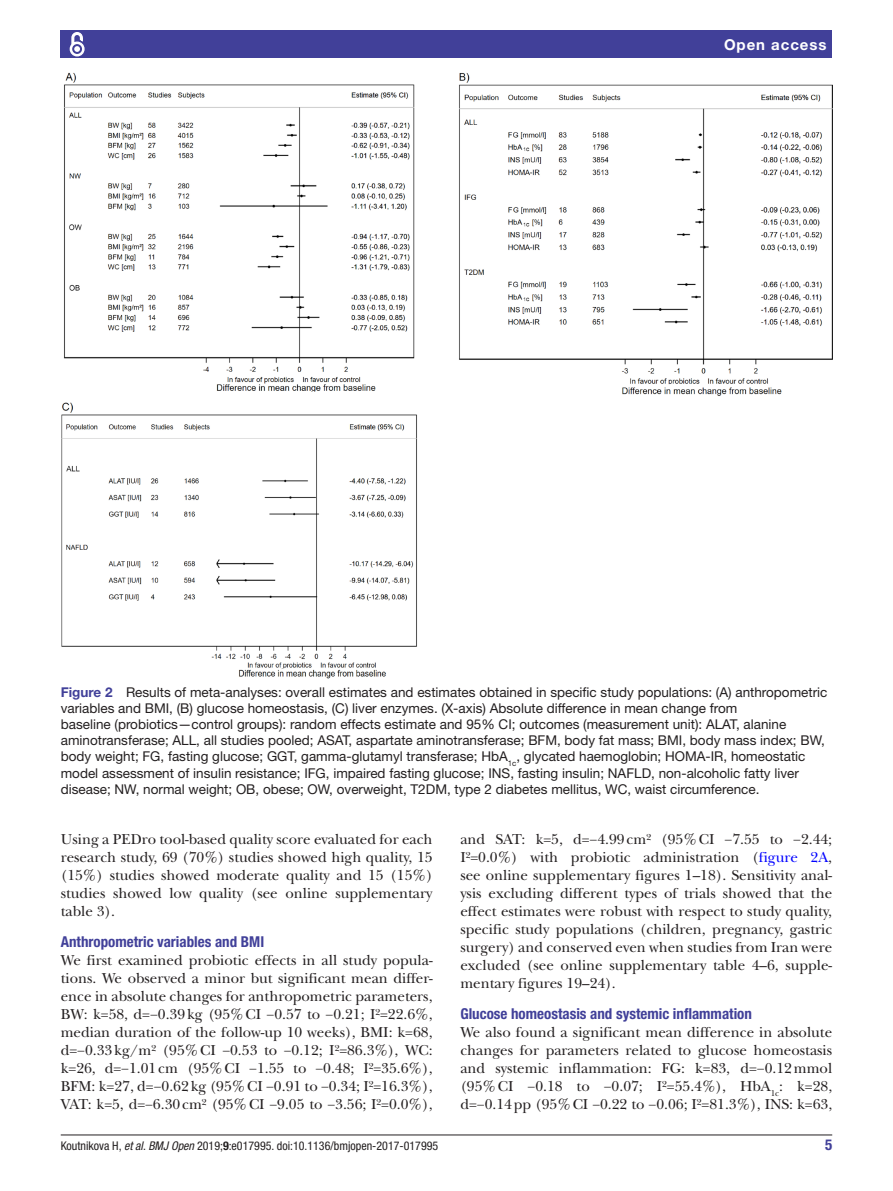
<style>
.page{position:relative;width:893px;height:1191px;background:#fff}
.page>*{position:absolute;margin:0;border:0;box-sizing:border-box;transform-origin:0 0}
.t1{font:15px/18px "New Baskerville";color:#231f20;text-align:justify}
.t2{font:700 condensed 15px "Helvetica Neue LT Std";color:#414099}
.t3{font:700 15px "Helvetica Neue LT Std";letter-spacing:.065em;color:#fff}
.t4{font:13.5px/16.2px "Helvetica Neue LT Std";color:#231f20}
.t5{font:condensed 12px "Helvetica Neue LT Std";color:#231f20}
.s1{font-weight:700;color:#414099}
.s2{color:#00f}
.s3{font-style:italic}
.s4{font-weight:700}
</style>
<div class="page">
<hr style="left:61px;top:1134px;width:771px;height:1px;background:#231f20">
<div style="left:61px;top:31px;width:771px;height:27px;background:#414099"></div>
<svg style="left:69px;top:32px;width:16px;height:25px"></svg>
<img style="left:61px;top:73px;width:771px;height:606px">
<p class="t3" style="left:724px;top:35px;width:104px">Open access</p>
<p class="t4" style="left:61px;top:683px;width:768px"><span class="s1">Figure 2</span> Results of meta-analyses: overall estimates and estimates obtained in specific study populations: (A) anthropometric variables and BMI, (B) glucose homeostasis, (C) liver enzymes. (X-axis) Absolute difference in mean change from<br>baseline (probiotics—control groups): random effects estimate and 95% CI; outcomes (measurement unit): ALAT, alanine aminotransferase; ALL, all studies pooled; ASAT, aspartate aminotransferase; BFM, body fat mass; BMI, body mass index; BW, body weight; FG, fasting glucose; GGT, gamma-glutamyl transferase; HbA<sub>1c</sub>, glycated haemoglobin; HOMA-IR, homeostatic model assessment of insulin resistance; IFG, impaired fasting glucose; INS, fasting insulin; NAFLD, non-alcoholic fatty liver disease; NW, normal weight; OB, obese; OW, overweight, T2DM, type 2 diabetes mellitus, WC, waist circumference.</p>
<p class="t1" style="left:61px;top:830px;width:373px">Using a PEDro tool-based quality score evaluated for each research study, 69 (70%) studies showed high quality, 15 (15%) studies showed moderate quality and 15 (15%) studies showed low quality (see online supplementary table 3).</p>
<p class="t2" style="left:61px;top:933px;width:205px">Anthropometric variables and BMI</p>
<p class="t1" style="left:61px;top:951px;width:373px">We first examined probiotic effects in all study popula&shy;tions. We observed a minor but significant mean differ&shy;ence in absolute changes for anthropometric parameters, BW: k=58, d=−0.39kg (95%CI −0.57 to −0.21; I²=22.6%, median duration of the follow-up 10 weeks), BMI: k=68, d=−0.33kg/m² (95%CI −0.53 to −0.12; I²=86.3%), WC: k=26, d=−1.01cm (95%CI −1.55 to −0.48; I²=35.6%), BFM: k=27, d=−0.62kg (95%CI −0.91 to −0.34; I²=16.3%), VAT: k=5, d=−6.30cm² (95%CI −9.05 to −3.56; I²=0.0%),</p>
<p class="t1" style="left:460px;top:830px;width:373px">and SAT: k=5, d=−4.99cm² (95%CI −7.55 to −2.44; I²=0.0%) with probiotic administration (<span class="s2">figure 2A</span>, see online supplementary figures 1–18). Sensitivity anal&shy;ysis excluding different types of trials showed that the effect estimates were robust with respect to study quality, specific study populations (children, pregnancy, gastric surgery) and conserved even when studies from Iran were excluded (see online supplementary table 4–6, supple&shy;mentary figures 19–24).</p>
<p class="t2" style="left:460px;top:1005px;width:293px">Glucose homeostasis and systemic inflammation</p>
<p class="t1" style="left:460px;top:1023px;width:373px">We also found a significant mean difference in absolute changes for parameters related to glucose homeostasis and systemic inflammation: FG: k=83, d=−0.12mmol (95%CI −0.18 to −0.07; I²=55.4%), HbA<sub>1c</sub>: k=28, d=−0.14pp (95%CI −0.22 to −0.06; I²=81.3%), INS: k=63,</p>
<p class="t5" style="left:61px;top:1138px;width:379px">Koutnikova H, <span class="s3">et al</span>. <span class="s3">BMJ Open</span> 2019;<span class="s4">9</span>:e017995. doi:10.1136/bmjopen-2017-017995</p>
<p class="t2" style="left:825px;top:1135px;width:9px">5</p>
</div>
